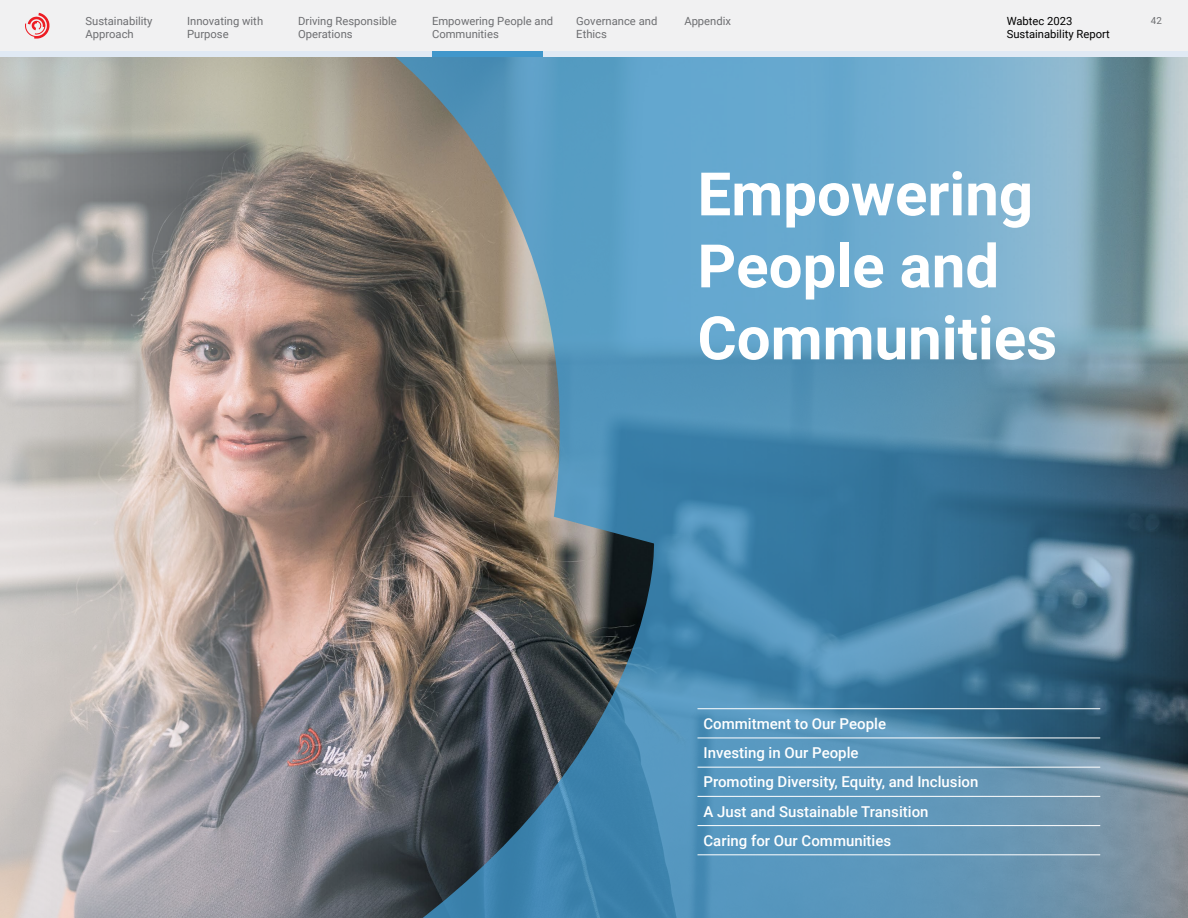
<style>
.page{position:relative;width:1188px;height:918px;background:#fff}
.page>*{position:absolute;margin:0;border:0;box-sizing:border-box;transform-origin:0 0}
.t1{font:700 60px/72px "Roboto";color:#fff}
.t2{font:500 15px/29.2px "Roboto";color:#fff}
.t3{font:11.25px/13.5px "Roboto";color:#6d6e71}
.t4{font:11.25px/13.5px "Roboto";color:#000}
.t5{font:9.75px "Roboto";color:#6d6e71}
</style>
<div class="page">
<svg style="left:0;top:57px;width:299px;height:861px;background:#b6ada9"></svg>
<img style="left:299px;top:57px;width:889px;height:861px">
<div style="left:0;top:0;width:1188px;height:51px;background:#f1f1f2"></div>
<svg style="left:25px;top:13px;width:25px;height:26px"></svg>
<div style="left:0;top:51px;width:1188px;height:6px;background:#e0e9f4"></div>
<div style="left:432px;top:51px;width:110px;height:6px;background:#4197cb"></div>
<hr style="left:698px;top:708px;width:402px;height:1px;background:#fff">
<hr style="left:698px;top:738px;width:402px;height:1px;background:#fff">
<hr style="left:698px;top:767px;width:402px;height:1px;background:#fff">
<hr style="left:698px;top:796px;width:402px;height:1px;background:#fff">
<hr style="left:698px;top:825px;width:402px;height:1px;background:#fff">
<hr style="left:698px;top:855px;width:402px;height:1px;background:#fff">
<p class="t3" style="left:86px;top:14px;width:69px">Sustainability<br>Approach</p>
<p class="t3" style="left:187px;top:14px;width:78px">Innovating with<br>Purpose</p>
<p class="t3" style="left:298px;top:14px;width:100px">Driving Responsible<br>Operations</p>
<p class="t3" style="left:432px;top:14px;width:123px">Empowering People and<br>Communities</p>
<p class="t3" style="left:576px;top:14px;width:83px">Governance and<br>Ethics</p>
<p class="t3" style="left:684px;top:14px;width:48px">Appendix</p>
<p class="t4" style="left:1007px;top:13px;width:105px">Wabtec 2023<br>Sustainability Report</p>
<p class="t5" style="left:1151px;top:13px;width:12px">42</p>
<h1 class="t1" style="left:698px;top:156px;width:361px">Empowering<br>People and<br>Communities</h1>
<p class="t2" style="left:704px;top:708px;width:276px">Commitment to Our People<br>Investing in Our People<br>Promoting Diversity, Equity, and Inclusion<br>A Just and Sustainable Transition<br>Caring for Our Communities</p>
</div>
